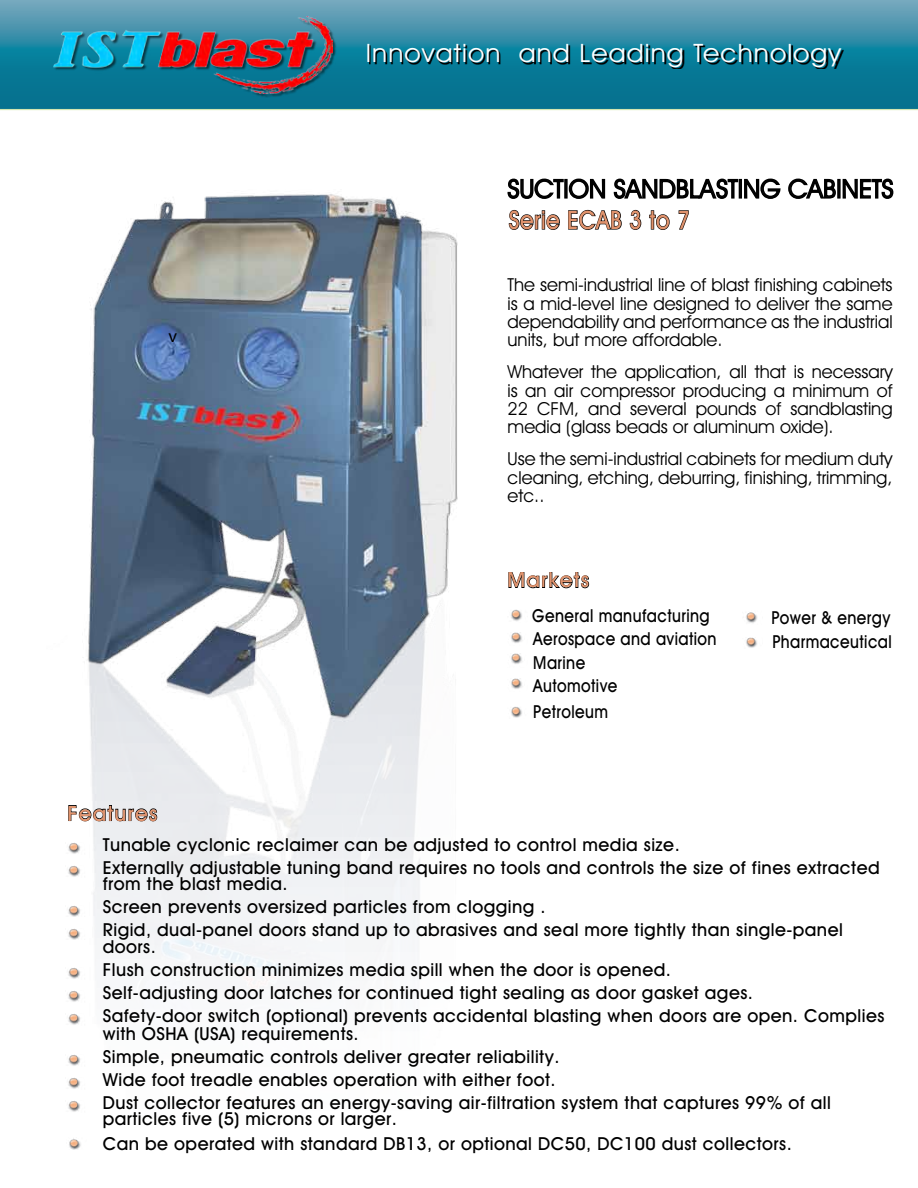
<style>
.page{position:relative;width:918px;height:1188px;background:#fff}
.page>*{position:absolute;margin:0;border:0;box-sizing:border-box;transform-origin:0 0}
.t1{font:25.5px "Avant Garde Bk BT Book";letter-spacing:.04em;color:#fff;scale:1.05 1}
.t2{font:25.5px "Avant Garde Bk BT Book";letter-spacing:.01em;color:#000}
.t3{font:25.5px "Avant Garde Md BT Medium";letter-spacing:.02em;color:#e0926c;scale:.88 1}
.t4{font:21px "Avant Garde Md BT Medium";letter-spacing:.06em;color:#e0926c}
.t5{font:18px/23px "Avant Garde Md BT Medium";letter-spacing:.025em;color:#000}
.t6{font:18px/18.5px "Avant Garde Bk BT Book";color:#000;text-align:justify}
.t7{font:18px/23.2px "Avant Garde Md BT Medium";letter-spacing:.025em;color:#000;scale:.88 1}
.t8{font:18px "Myriad Pro";color:#000}
</style>
<div class="page">
<svg style="left:0;top:0;width:918px;height:110px;background:#3089a3"></svg>
<div style="left:54px;top:17px;width:283px;height:81px;background:#000;opacity:.59"></div>
<img style="left:53px;top:17px;width:280px;height:77px">
<svg style="left:369px;top:45px;width:474px;height:24px;background:#06687f"></svg>
<img style="left:87px;top:194px;width:371px;height:794px">
<svg style="left:507px;top:178px;width:99px;height:21px"></svg>
<svg style="left:613px;top:178px;width:168px;height:21px"></svg>
<svg style="left:788px;top:178px;width:106px;height:21px"></svg>
<svg style="left:508px;top:209px;width:52px;height:21px"></svg>
<svg style="left:568px;top:209px;width:54px;height:21px"></svg>
<svg style="left:629px;top:209px;width:13px;height:21px"></svg>
<svg style="left:649px;top:210px;width:21px;height:20px"></svg>
<svg style="left:678px;top:210px;width:11px;height:20px"></svg>
<img style="left:68px;top:837px;width:33px;height:17px">
<img style="left:68px;top:860px;width:33px;height:17px">
<img style="left:68px;top:900px;width:33px;height:17px">
<img style="left:68px;top:923px;width:33px;height:17px">
<img style="left:68px;top:962px;width:33px;height:17px">
<img style="left:68px;top:985px;width:33px;height:17px">
<img style="left:68px;top:1014px;width:12px;height:11px">
<img style="left:68px;top:1055px;width:12px;height:11px">
<img style="left:68px;top:1078px;width:12px;height:11px">
<img style="left:68px;top:1101px;width:12px;height:11px">
<img style="left:69px;top:1138px;width:12px;height:12px">
<svg style="left:68px;top:805px;width:89px;height:17px;background:#a6a7a8"></svg>
<img style="left:511px;top:609px;width:11px;height:12px">
<img style="left:511px;top:632px;width:11px;height:11px">
<img style="left:511px;top:653px;width:11px;height:11px">
<img style="left:511px;top:678px;width:11px;height:11px">
<img style="left:511px;top:707px;width:11px;height:11px">
<img style="left:746px;top:612px;width:11px;height:11px">
<img style="left:746px;top:637px;width:11px;height:11px">
<svg style="left:508px;top:572px;width:81px;height:17px"></svg>
<h1 class="t1" style="left:366px;top:37px;width:454px">Innovation and Leading Technology</h1>
<p class="t8" style="left:168px;top:325px;width:10px">v</p>
<p class="t4" style="left:68px;top:800px;width:91px">Features</p>
<h1 class="t2" style="left:508px;top:173px;width:387px">SUCTION SANDBLASTING CABINETS</h1>
<h1 class="t3" style="left:509px;top:204px;width:207px">Serie ECAB 3 to 7</h1>
<p class="t6" style="left:508px;top:275px;width:387px">The semi-industrial line of blast finishing cabinets is a mid-level line designed to deliver the same dependability and performance as the industrial units, but more affordable.</p>
<p class="t6" style="left:508px;top:362px;width:387px">Whatever the application, all that is necessary is an air compressor producing a minimum of 22 CFM, and several pounds of sandblasting media (glass beads or aluminum oxide).</p>
<p class="t6" style="left:508px;top:450px;width:387px">Use the semi-industrial cabinets for medium duty cleaning, etching, deburring, finishing, trimming, etc..</p>
<p class="t4" style="left:508px;top:567px;width:83px">Markets</p>
<p class="t7" style="left:532px;top:604px;width:211px">General manufacturing<br>Aerospace and aviation<br>Marine<br>Automotive</p>
<p class="t7" style="left:533px;top:700px;width:87px">Petroleum</p>
<p class="t7" style="left:771px;top:606px;width:138px;line-height:24px">Power &amp; energy<br>Pharmaceutical</p>
<p class="t5" style="left:103px;top:833px;width:778px">Tunable cyclonic reclaimer can be adjusted to control media size.<br>Externally adjustable tuning band requires no tools and controls the size of fines extracted</p>
<p class="t5" style="left:103px;top:872px;width:742px">from the blast media.<br>Screen prevents oversized particles from clogging .<br>Rigid, dual-panel doors stand up to abrasives and seal more tightly than single-panel</p>
<p class="t5" style="left:103px;top:935px;width:783px">doors.<br>Flush construction minimizes media spill when the door is opened.<br>Self-adjusting door latches for continued tight sealing as door gasket ages.<br>Safety-door switch (optional) prevents accidental blasting when doors are open. Complies</p>
<p class="t5" style="left:103px;top:1022px;width:730px">with OSHA (USA) requirements.<br>Simple, pneumatic controls deliver greater reliability.<br>Wide foot treadle enables operation with either foot.<br>Dust collector features an energy-saving air-filtration system that captures 99% of all</p>
<p class="t5" style="left:103px;top:1106px;width:691px;line-height:24.5px">particles five (5) microns or larger.<br>Can be operated with standard DB13, or optional DC50, DC100 dust collectors.</p>
</div>
